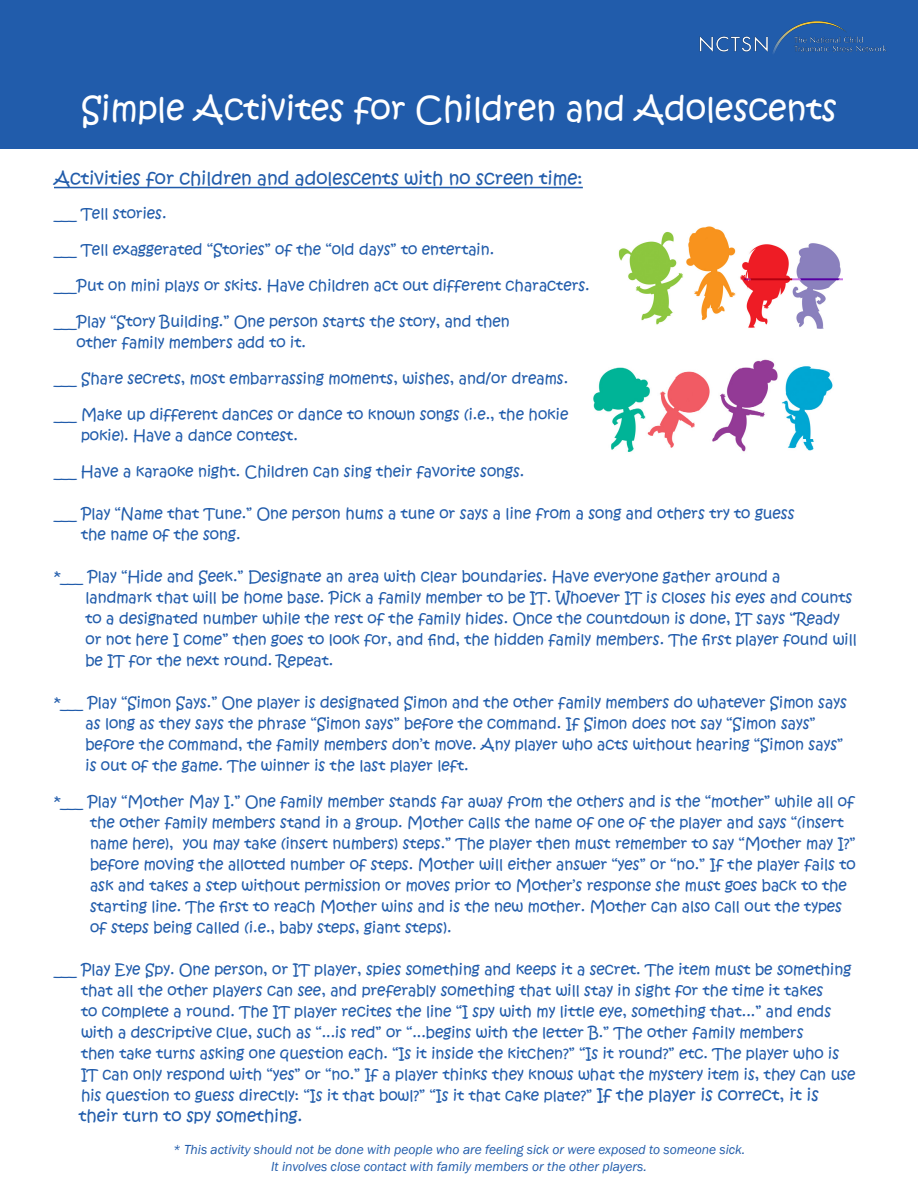
<style>
.page{position:relative;width:918px;height:1188px;background:#fff}
.page>*{position:absolute;margin:0;border:0;box-sizing:border-box;transform-origin:0 0}
.t1{font:33px "Kristen ITC";color:#fff}
.t2{font:18px "Kristen ITC";color:#215cab}
.t3{font:16.5px "Kristen ITC";color:#215cab}
.t4{font:15px/21px "Kristen ITC";color:#215cab}
.t5{font:italic 13.5px/16.5px "Franklin Gothic";color:#215cab;text-align:center}
.s1{font-size:16.5px}
</style>
<div class="page">
<div style="left:0;top:0;width:918px;height:149px;background:#215cab"></div>
<img style="left:699px;top:21px;width:188px;height:33px">
<hr style="left:54px;top:187px;width:529px;height:1px;background:#215cab">
<img style="left:618px;top:226px;width:224px;height:103px">
<img style="left:593px;top:359px;width:240px;height:93px">
<h1 class="t1" style="left:81px;top:87px;width:757px">Simple Activites for Children and Adolescents</h1>
<p class="t2" style="left:54px;top:167px;width:530px">Activities for children and adolescents with no screen time:</p>
<p class="t4" style="left:54px;top:204px;width:114px">___ Tell stories.</p>
<p class="t4" style="left:54px;top:240px;width:442px">___ Tell exaggerated “Stories” of the “old days” to entertain.</p>
<p class="t4" style="left:54px;top:276px;width:537px">___Put on mini plays or skits. Have children act out different characters.</p>
<p class="t4" style="left:76px;top:312px;width:435px;text-indent:-22px">___Play “Story Building.” One person starts the story, and then other family members add to it.</p>
<p class="t4" style="left:54px;top:369px;width:516px">___ Share secrets, most embarrassing moments, wishes, and/or dreams.</p>
<p class="t4" style="left:81px;top:405px;width:489px;text-indent:-27px">___ Make up different dances or dance to known songs (i.e., the hokie pokie). Have a dance contest.</p>
<p class="t4" style="left:54px;top:462px;width:472px">___ Have a karaoke night. Children can sing their favorite songs.</p>
<p class="t4" style="left:81px;top:504px;width:715px;text-indent:-27px">___ Play “Name that Tune.” One person hums a tune or says a line from a song and others try to guess the name of the song.</p>
<p class="t4" style="left:86px;top:567px;width:773px;text-indent:-32px">*___ Play “Hide and Seek.” Designate an area with clear boundaries. Have everyone gather around a<br>landmark that will be home base. Pick a family member to be IT. Whoever IT is closes his eyes and counts to a designated number while the rest of the family hides. Once the countdown is done, IT says “Ready or not here I come” then goes to look for, and find, the hidden family members. The first player found will be IT for the next round. Repeat.</p>
<p class="t4" style="left:86px;top:693px;width:763px;text-indent:-32px">*___ Play “Simon Says.” One player is designated Simon and the other family members do whatever Simon says as long as they says the phrase “Simon says” before the command. If Simon does not say “Simon says” before the command, the family members don’t move. Any player who acts without hearing “Simon says” is out of the game. The winner is the last player left.</p>
<p class="t4" style="left:90px;top:792px;width:767px;text-indent:-36px">*___ Play “Mother May I.” One family member stands far away from the others and is the “mother” while all of the other family members stand in a group. Mother calls the name of one of the player and says “(insert name here), you may take (insert numbers) steps.” The player then must remember to say “Mother may I?” before moving the allotted number of steps. Mother will either answer “yes” or “no.” If the player fails to ask and takes a step without permission or moves prior to Mother’s response she must goes back to the starting line. The first to reach Mother wins and is the new mother. Mother can also call out the types of steps being called (i.e., baby steps, giant steps).</p>
<p class="t4" style="left:81px;top:960px;width:776px;text-indent:-27px">___ Play Eye Spy. One person, or IT player, spies something and keeps it a secret. The item must be something that all the other players can see, and preferably something that will stay in sight for the time it takes<br>to complete a round. The IT player recites the line “I spy with my little eye, something that...” and ends with a descriptive clue, such as “...is red” or “...begins with the letter B.” The other family members<br>then take turns asking one question each. “Is it inside the kitchen?” “Is it round?” etc. The player who is IT can only respond with “yes” or “no.” If a player thinks they knows what the mystery item is, they can use his question to guess directly: “Is it that bowl?” “Is it that cake plate?” <span class="s1">If the player is correct, it is</span></p>
<p class="t3" style="left:79px;top:1105px;width:225px">their turn to spy something.</p>
<p class="t5" style="left:173px;top:1142px;width:574px">* This activity should not be done with people who are feeling sick or were exposed to someone sick.<br>It involves close contact with family members or the other players.</p>
</div>
